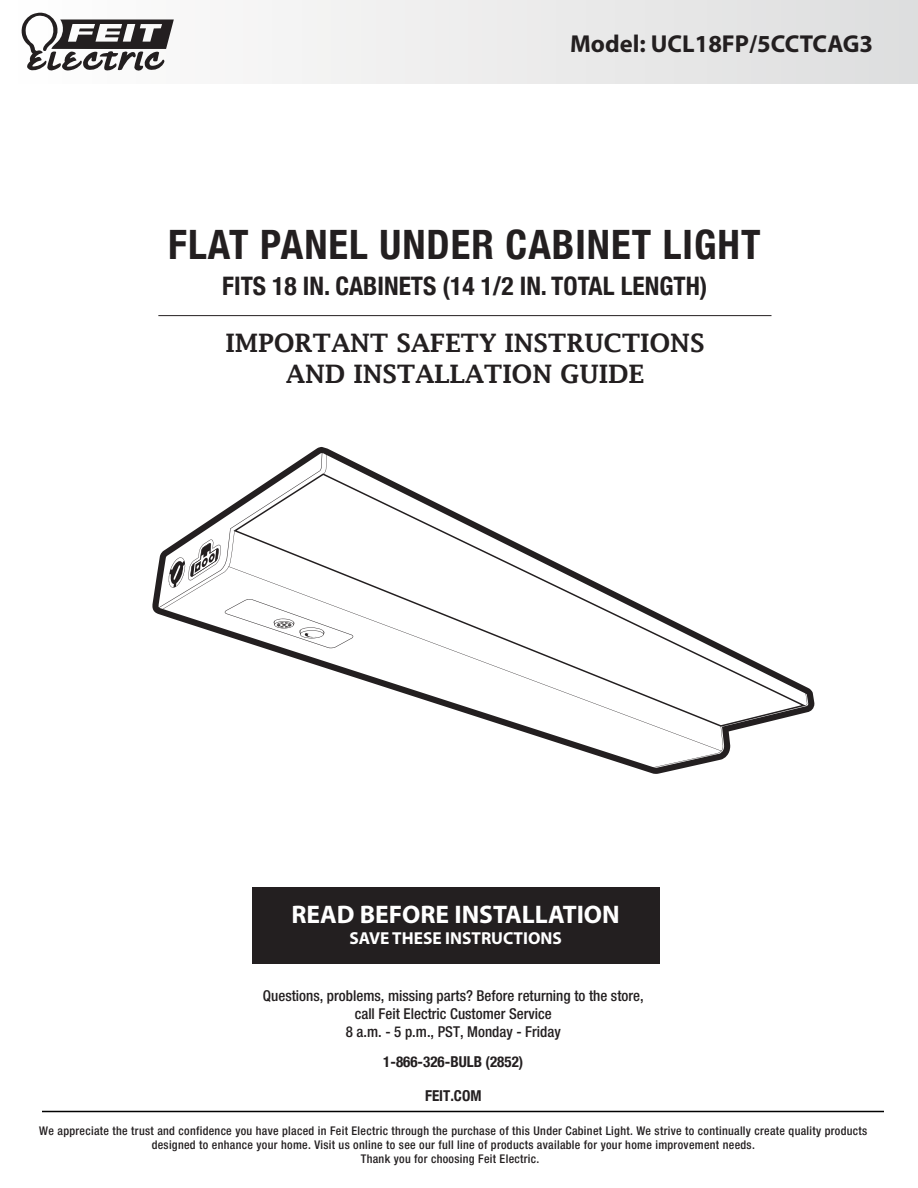
<style>
.page{position:relative;width:918px;height:1188px;background:#fff}
.page>*{position:absolute;margin:0;border:0;box-sizing:border-box;transform-origin:0 0}
.t1{font:700 condensed 40.5px "Helvetica Neue";letter-spacing:.025em;color:#231f20}
.t2{font:600 25.5px/30.6px "Lucida Fax";letter-spacing:-.01em;color:#231f20;text-align:center}
.t3{font:700 condensed 25.5px "Helvetica Neue";color:#231f20}
.t4{font:700 25.5px "Myriad Pro";color:#fff}
.t5{font:700 24.6px "Myriad Pro";color:#231f20}
.t6{font:700 17.4px "Myriad Pro";color:#fff}
.t7{font:500 condensed 15px/18px "Helvetica Neue";color:#231f20;text-align:center}
.t8{font:700 condensed 15px "Helvetica Neue";color:#231f20}
.t9{font:500 condensed 12px/14.4px "Helvetica Neue";letter-spacing:.025em;color:#231f20;text-align:center}
</style>
<div class="page">
<div style="left:252px;top:887px;width:408px;height:77px;background:#231f20"></div>
<div style="left:0;top:0;width:918px;height:83px;background:linear-gradient(to right,#fffefe,#dddede)"></div>
<svg style="left:20px;top:12px;width:154px;height:60px"></svg>
<hr style="left:42px;top:1111px;width:842px;height:1px;background:#010101">
<hr style="left:158px;top:315px;width:614px;height:1px;background:#231f20">
<svg style="left:152px;top:447px;width:662px;height:327px"></svg>
<svg style="left:353px;top:473px;width:452px;height:254px"></svg>
<svg style="left:805px;top:693px;width:2px;height:13px"></svg>
<svg style="left:651px;top:726px;width:73px;height:42px"></svg>
<svg style="left:229px;top:566px;width:493px;height:185px"></svg>
<svg style="left:157px;top:452px;width:196px;height:196px"></svg>
<h3 class="t5" style="left:570px;top:28px;width:305px">Model: UCL18FP/5CCTCAG3</h3>
<h1 class="t1" style="left:168px;top:210px;width:594px">FLAT PANEL UNDER CABINET LIGHT</h1>
<h2 class="t3" style="left:222px;top:265px;width:487px">FITS 18 IN. CABINETS (14 1/2 IN. TOTAL LENGTH)</h2>
<h2 class="t2" style="left:226px;top:328px;width:480px">IMPORTANT SAFETY INSTRUCTIONS<br>AND INSTALLATION GUIDE</h2>
<h2 class="t4" style="left:291px;top:898px;width:330px">READ BEFORE INSTALLATION</h2>
<h3 class="t6" style="left:349px;top:927px;width:214px">SAVE THESE INSTRUCTIONS</h3>
<p class="t7" style="left:263px;top:986px;width:382px">Questions, problems, missing parts? Before returning to the store, call Feit Electric Customer Service<br>8 a.m. - 5 p.m., PST, Monday - Friday</p>
<p class="t8" style="left:383px;top:1049px;width:142px">1-866-326-BULB (2852)</p>
<p class="t8" style="left:425px;top:1083px;width:58px">FEIT.COM</p>
<p class="t9" style="left:39px;top:1123px;width:830px">We appreciate the trust and confidence you have placed in Feit Electric through the purchase of this Under Cabinet Light. We strive to continually create quality products designed to enhance your home. Visit us online to see our full line of products available for your home improvement needs.<br>Thank you for choosing Feit Electric.</p>
</div>
